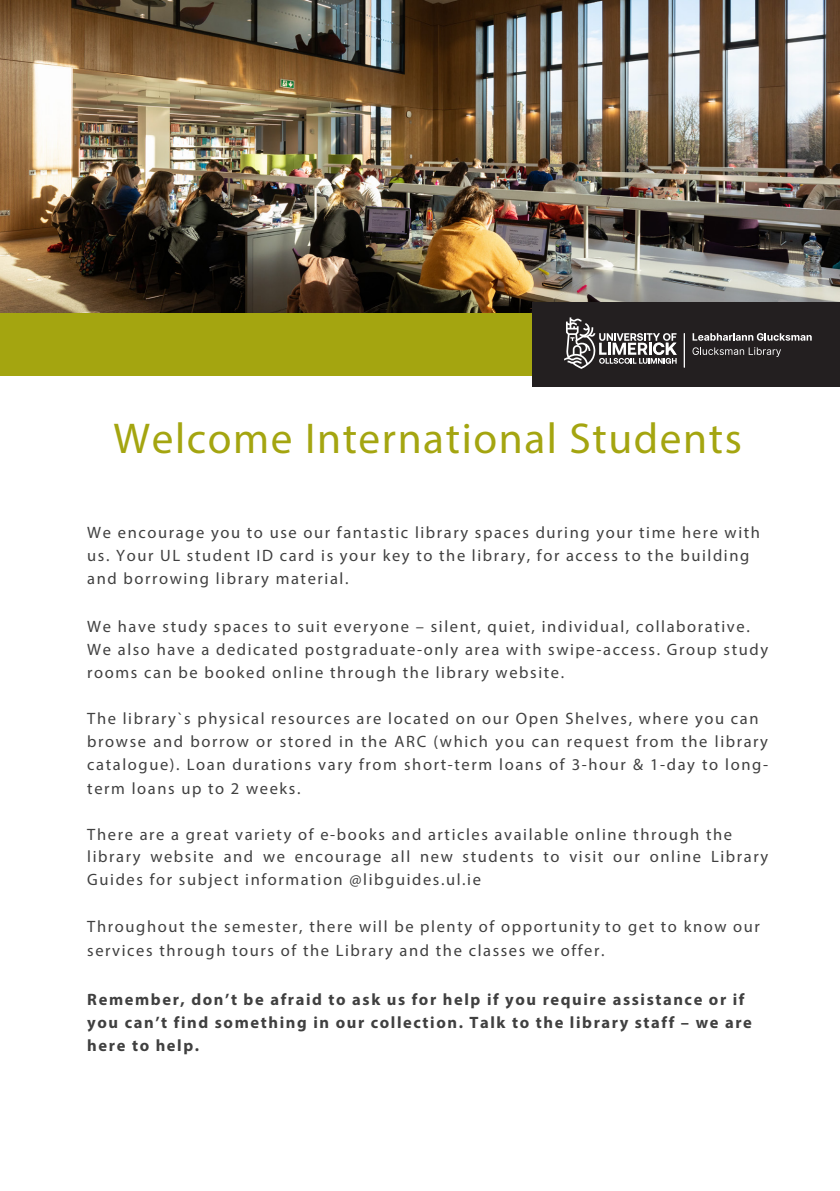
<style>
.page{position:relative;width:840px;height:1191px;background:#fff}
.page>*{position:absolute;margin:0;border:0;box-sizing:border-box;transform-origin:0 0}
.t1{font:43.2px "Myriad Pro";letter-spacing:.035em;color:#a4a510}
.t2{font:16.4px/23px "Myriad Pro";letter-spacing:.095em;color:#404040}
.t3{font:700 16.4px/23px "Myriad Pro";letter-spacing:.095em;color:#404040}
</style>
<div class="page">
<img style="left:0;top:0;width:839px;height:313px">
<div style="left:0;top:313px;width:839px;height:63px;background:#a4a510"></div>
<div style="left:532px;top:302px;width:307px;height:85px;background:#231f20"></div>
<svg style="left:564px;top:317px;width:247px;height:52px"></svg>
<hr style="left:683px;top:333px;width:1px;height:34px;background:#fff">
<p class="t1" style="left:113px;top:412px;width:629px">Welcome International Students</p>
<p class="t2" style="left:87px;top:520px;width:674px">We encourage you to use our fantastic library spaces during your time here with us. Your UL student ID card is your key to the library, for access to the building and borrowing library material.</p>
<p class="t2" style="left:87px;top:614px;width:682px">We have study spaces to suit everyone – silent, quiet, individual, collaborative.<br>We also have a dedicated postgraduate-only area with swipe-access. Group study rooms can be booked online through the library website.</p>
<p class="t2" style="left:87px;top:706px;width:682px">The library`s physical resources are located on our Open Shelves, where you can browse and borrow or stored in the ARC (which you can request from the library catalogue). Loan durations vary from short-term loans of 3-hour &amp; 1-day to long&shy;term loans up to 2 weeks.</p>
<p class="t2" style="left:87px;top:822px;width:682px">There are a great variety of e-books and articles available online through the library website and we encourage all new students to visit our online Library<br>Guides for subject information @libguides.ul.ie</p>
<p class="t2" style="left:87px;top:915px;width:673px">Throughout the semester, there will be plenty of opportunity to get to know our services through tours of the Library and the classes we offer.</p>
<p class="t3" style="left:87px;top:987px;width:665px">Remember, don’t be afraid to ask us for help if you require assistance or if you can’t find something in our collection. Talk to the library staff – we are here to help.</p>
</div>
